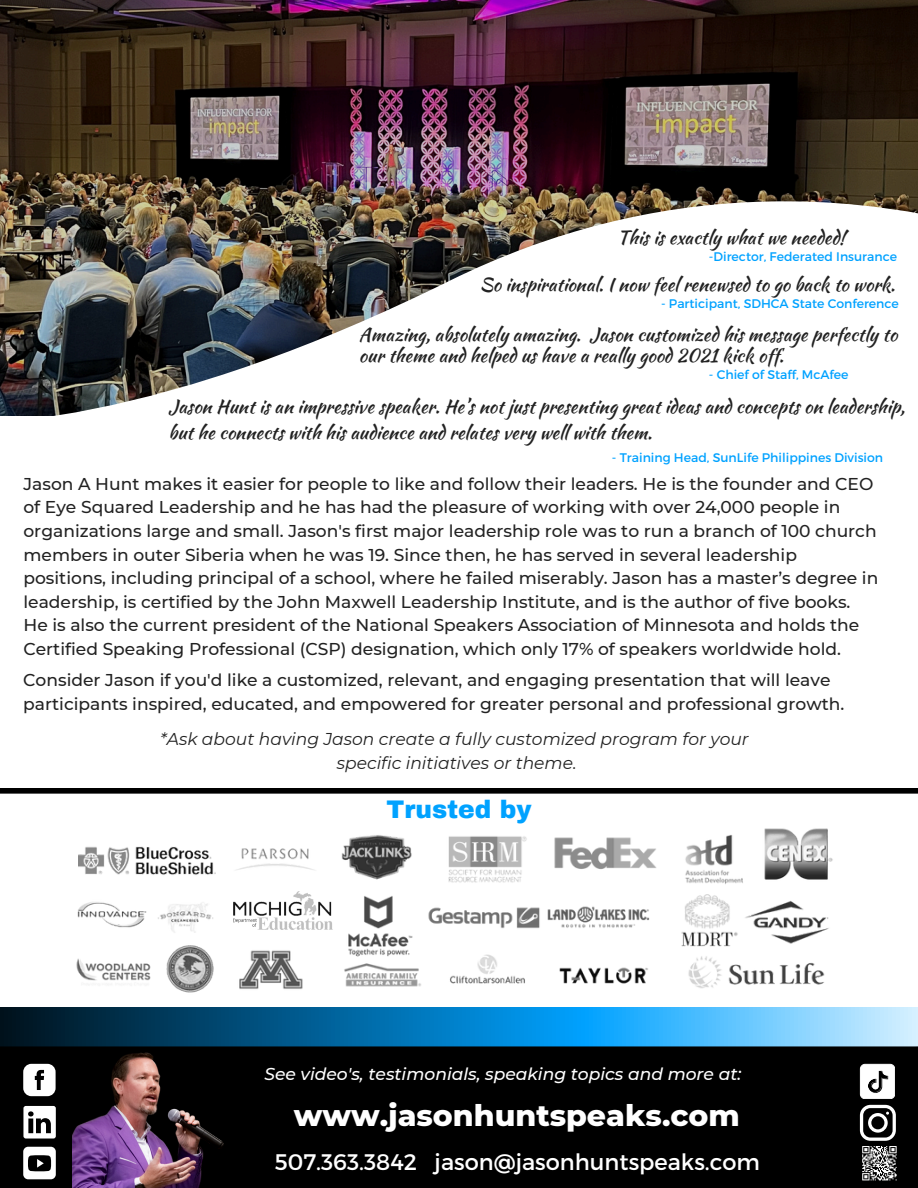
<style>
.page{position:relative;width:918px;height:1188px;background:#000}
.page>*{position:absolute;margin:0;border:0;box-sizing:border-box;transform-origin:0 0}
.t1{font:800 30px "Montserrat";color:#fff}
.t2{font:900 24.9px "Archivo";color:#00a2ff}
.t3{font:22.5px "Montserrat";color:#fff}
.t4{font:18.75px/21.3px "Kaushan Script";color:#222}
.t5{font:500 17.1px/23.7px "Montserrat";color:#222}
.t6{font:italic 17.1px/23.7px "Montserrat";color:#222;text-align:center}
.t7{font:italic 500 17.1px "Montserrat";color:#fff}
.t8{font:12.45px "Montserrat";color:#00a2ff}
</style>
<div class="page">
<img style="left:0;top:0;width:918px;height:200px">
<img style="left:0;top:200px;width:918px;height:217px">
<svg style="left:116px;top:372px;width:192px;height:45px;background:#d5d5d3"></svg>
<div style="left:308px;top:324px;width:134px;height:93px;background:#fff"></div>
<div style="left:487px;top:234px;width:431px;height:183px;background:#fff"></div>
<svg style="left:0;top:1006px;width:918px;height:40px;background:#2b84b6"></svg>
<div style="left:0;top:417px;width:918px;height:589px;background:#fff"></div>
<div style="left:0;top:788px;width:918px;height:6px;background:#000"></div>
<div style="left:23px;top:1147px;width:33px;height:32px;background:#fff;border-radius:5px"></div>
<svg style="left:23px;top:1064px;width:33px;height:107px"></svg>
<svg style="left:860px;top:1064px;width:35px;height:35px"></svg>
<svg style="left:860px;top:1105px;width:37px;height:76px"></svg>
<img style="left:56px;top:793px;width:786px;height:200px">
<img style="left:73px;top:1046px;width:155px;height:142px">
<div style="left:228px;top:896px;width:103px;height:41px;background:#fff"></div>
<img style="left:233px;top:891px;width:106px;height:39px">
<div style="left:63px;top:825px;width:153px;height:50px;background:#fff"></div>
<img style="left:79px;top:846px;width:137px;height:35px">
<p class="t4" style="left:618px;top:227px;width:229px">This is exactly what we needed!</p>
<p class="t4" style="left:480px;top:274px;width:417px">So inspirational. I now feel renewsed to go back to work.</p>
<h3 class="t8" style="left:661px;top:296px;width:239px">- Participant, SDHCA State Conference</h3>
<h3 class="t8" style="left:709px;top:248px;width:190px">-Director, Federated Insurance</h3>
<h4 class="t4" style="left:359px;top:323px;width:540px">Amazing, absolutely amazing. Jason customized his message perfectly to our theme and helped us have a really good 2021 kick off.</h4>
<p class="t8" style="left:709px;top:367px;width:141px">- Chief of Staff, McAfee</p>
<h2 class="t4" style="left:169px;top:393px;width:738px;line-height:25.8px">Jason Hunt is an impressive speaker. He’s not just presenting great ideas and concepts on leadership, but he connects with his audience and relates very well with them.</h2>
<p class="t8" style="left:612px;top:449px;width:273px">- Training Head, SunLife Philippines Division</p>
<h4 class="t5" style="left:23px;top:472px;width:856px">Jason A Hunt makes it easier for people to like and follow their leaders. He is the founder and CEO of Eye Squared Leadership and he has had the pleasure of working with over 24,000 people in organizations large and small. Jason's first major leadership role was to run a branch of 100 church members in outer Siberia when he was 19. Since then, he has served in several leadership positions, including principal of a school, where he failed miserably. Jason has a master’s degree in leadership, is certified by the John Maxwell Leadership Institute, and is the author of five books.<br>He is also the current president of the National Speakers Association of Minnesota and holds the Certified Speaking Professional (CSP) designation, which only 17% of speakers worldwide hold.</h4>
<p class="t5" style="left:23px;top:668px;width:823px">Consider Jason if you'd like a customized, relevant, and engaging presentation that will leave participants inspired, educated, and empowered for greater personal and professional growth.</p>
<p class="t6" style="left:160px;top:727px;width:590px">*Ask about having Jason create a fully customized program for your specific initiatives or theme.</p>
<h4 class="t2" style="left:386px;top:797px;width:147px">Trusted by</h4>
<p class="t7" style="left:264px;top:1064px;width:478px">See video's, testimonials, speaking topics and more at:</p>
<p class="t1" style="left:308px;top:1086px;width:381px">Nationally Speaking Inc</p>
<h4 class="t3" style="left:275px;top:1147px;width:487px">507.363.3842 jason@jasonhuntspeaks.com</h4>
<p class="t1" style="left:294px;top:1097px;width:448px">www.jasonhuntspeaks.com</p>
<p class="t3" style="left:219px;top:1136px;width:518px">651.735.2080 office@NationallySpeaking.com</p>
</div>
